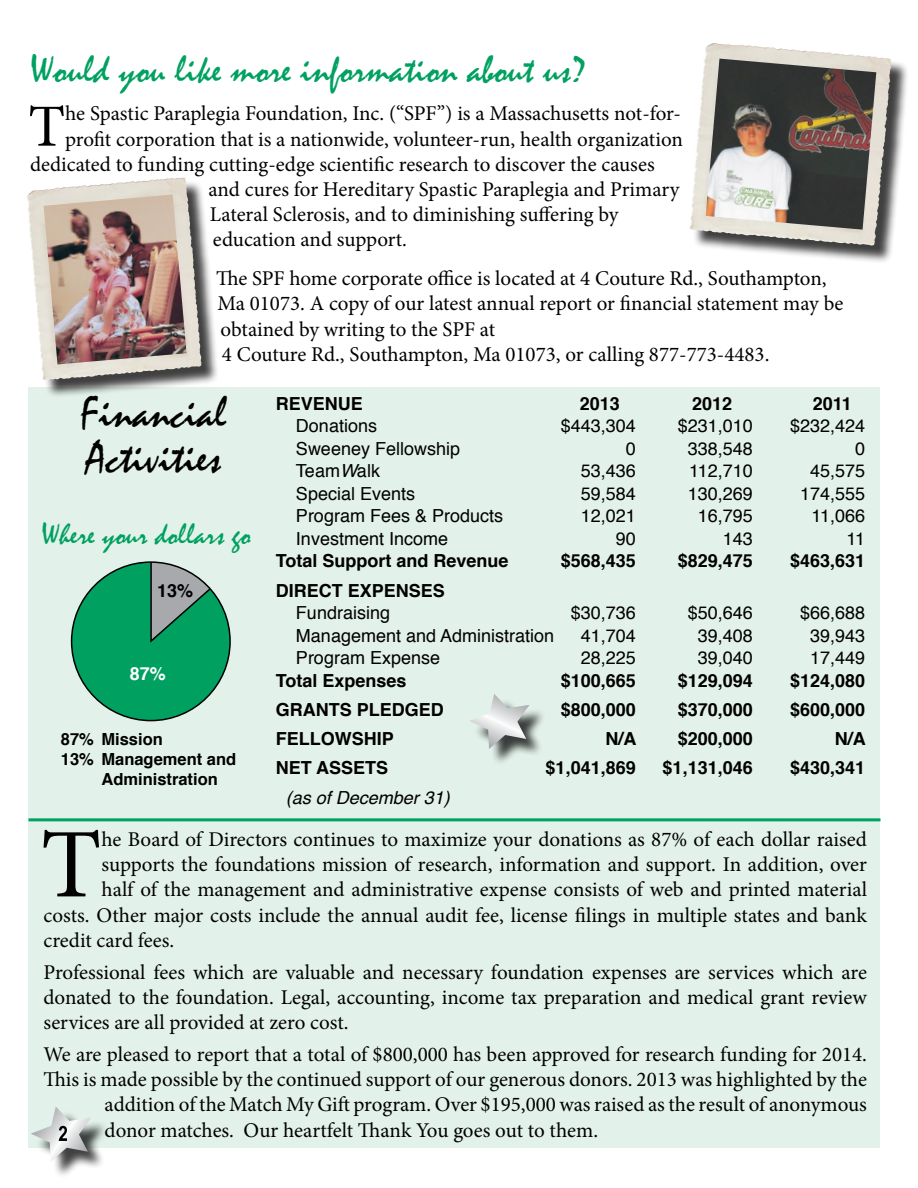
<style>
.page{position:relative;width:918px;height:1188px;background:#fff}
.page>*{position:absolute;margin:0;border:0;box-sizing:border-box;transform-origin:0 0}
.t1{font:98.55px "Minion Pro";color:#000}
.t2{font:59.7px "Minion Pro";color:#000}
.t3{font:45.45px/45px "Mistral";color:#000}
.t4{font:39px "Mistral";color:#00a160}
.t5{font:30.3px "Mistral";color:#00a160}
.t6{font:21px/25.2px "Minion Pro";letter-spacing:-.005em;color:#000}
.t7{font:18px "Helvetica";color:#000}
.t8{font:700 18px "Helvetica";color:#000}
.t9{font:italic 18px "Helvetica";color:#000}
.t10{font:700 18px "Helvetica";color:#fff}
.t11{font:700 16.65px "Helvetica";color:#000}
.s1{font-style:italic}
</style>
<div class="page">
<div style="left:28px;top:387px;width:852px;height:761px;background:#e2f1e9"></div>
<div style="left:473px;top:697px;width:74px;height:69px;background:#000;opacity:.75"></div>
<svg style="left:470px;top:694px;width:60px;height:55px"></svg>
<div style="left:72px;top:562px;width:158px;height:159px;background:#00a160;border-radius:50%"></div>
<svg style="left:150px;top:561px;width:62px;height:82px"></svg>
<div style="left:34px;top:1110px;width:74px;height:69px;background:#000;opacity:.75"></div>
<svg style="left:31px;top:1107px;width:60px;height:55px"></svg>
<div style="left:692px;top:45px;width:217px;height:219px;background:#000;opacity:.75"></div>
<img style="left:697px;top:43px;width:17px;height:93px">
<img style="left:706px;top:59px;width:170px;height:171px">
<div style="left:29px;top:180px;width:191px;height:219px;background:#000;opacity:.75"></div>
<img style="left:57px;top:178px;width:125px;height:10px">
<img style="left:44px;top:195px;width:143px;height:170px">
<hr style="left:28px;top:818px;width:852px;height:3px;background:#00a160">
<h3 class="t4" style="left:30px;top:47px;width:558px">Would you like more information about us?</h3>
<h2 class="t2" style="left:28px;top:87px;width:38px">T</h2>
<p class="t6" style="left:65px;top:101px;width:617px">he Spastic Paraplegia Foundation, Inc. (“SPF”) is a Massachusetts not-for-</p>
<p class="t6" style="left:65px;top:126px;width:619px">profit corporation that is a nationwide, volunteer-run, health organization</p>
<p class="t6" style="left:30px;top:152px;width:626px">dedicated to funding cutting-edge scientific research to discover the causes</p>
<p class="t6" style="left:209px;top:177px;width:472px">and cures for Hereditary Spastic Paraplegia and Primary</p>
<p class="t6" style="left:210px;top:202px;width:410px">Lateral Sclerosis, and to diminishing suffering by</p>
<p class="t6" style="left:213px;top:227px;width:196px">education and support.</p>
<p class="t6" style="left:216px;top:266px;width:629px">The SPF home corporate office is located at 4 Couture Rd., Southampton, Ma 01073. A copy of our latest annual report or financial statement may be obtained by writing to the SPF at<br>4 Couture Rd., Southampton, Ma 01073, or calling 877-773-4483.</p>
<p class="t8" style="left:276px;top:389px;width:89px">REVENUE</p>
<p class="t8" style="left:580px;top:389px;width:42px">2013</p>
<p class="t8" style="left:692px;top:389px;width:42px">2012</p>
<p class="t8" style="left:813px;top:389px;width:41px">2011</p>
<p class="t7" style="left:296px;top:412px;width:83px">Donations</p>
<p class="t7" style="left:561px;top:412px;width:77px">$443,304</p>
<p class="t7" style="left:678px;top:412px;width:77px">$231,010</p>
<p class="t7" style="left:790px;top:412px;width:77px">$232,424</p>
<p class="t7" style="left:296px;top:435px;width:166px">Sweeney Fellowship</p>
<p class="t7" style="left:626px;top:435px;width:12px">0</p>
<p class="t7" style="left:688px;top:435px;width:67px">338,548</p>
<p class="t7" style="left:855px;top:435px;width:12px">0</p>
<p class="t7" style="left:296px;top:457px;width:86px">Team<span class="s1">W</span>alk</p>
<p class="t7" style="left:581px;top:457px;width:57px">53,436</p>
<p class="t7" style="left:689px;top:457px;width:65px">112,710</p>
<p class="t7" style="left:810px;top:457px;width:57px">45,575</p>
<p class="t7" style="left:296px;top:480px;width:121px">Special Events</p>
<p class="t7" style="left:581px;top:480px;width:57px">59,584</p>
<p class="t7" style="left:688px;top:480px;width:67px">130,269</p>
<p class="t7" style="left:800px;top:480px;width:67px">174,555</p>
<p class="t7" style="left:296px;top:502px;width:209px">Program Fees &amp; Products</p>
<p class="t7" style="left:581px;top:502px;width:57px">12,021</p>
<p class="t7" style="left:698px;top:502px;width:57px">16,795</p>
<p class="t7" style="left:812px;top:502px;width:55px">11,066</p>
<p class="t7" style="left:296px;top:525px;width:154px">Investment Income</p>
<p class="t7" style="left:616px;top:525px;width:22px">90</p>
<p class="t7" style="left:723px;top:525px;width:32px">143</p>
<p class="t7" style="left:847px;top:525px;width:20px">11</p>
<p class="t8" style="left:276px;top:547px;width:234px">Total Support and Revenue</p>
<p class="t8" style="left:561px;top:547px;width:77px">$568,435</p>
<p class="t8" style="left:678px;top:547px;width:77px">$829,475</p>
<p class="t8" style="left:790px;top:547px;width:77px">$463,631</p>
<p class="t8" style="left:276px;top:576px;width:171px">DIRECT EXPENSES</p>
<p class="t7" style="left:296px;top:599px;width:96px">Fundraising</p>
<p class="t7" style="left:571px;top:599px;width:67px">$30,736</p>
<p class="t7" style="left:688px;top:599px;width:67px">$50,646</p>
<p class="t7" style="left:800px;top:599px;width:67px">$66,688</p>
<p class="t7" style="left:296px;top:621px;width:260px">Management and Administration</p>
<p class="t7" style="left:581px;top:621px;width:57px">41,704</p>
<p class="t7" style="left:698px;top:621px;width:57px">39,408</p>
<p class="t7" style="left:810px;top:621px;width:57px">39,943</p>
<p class="t7" style="left:296px;top:644px;width:146px">Program Expense</p>
<p class="t7" style="left:581px;top:644px;width:57px">28,225</p>
<p class="t7" style="left:698px;top:644px;width:57px">39,040</p>
<p class="t7" style="left:810px;top:644px;width:57px">17,449</p>
<p class="t8" style="left:276px;top:666px;width:132px">Total Expenses</p>
<p class="t8" style="left:561px;top:666px;width:77px">$100,665</p>
<p class="t8" style="left:678px;top:666px;width:77px">$129,094</p>
<p class="t8" style="left:790px;top:666px;width:77px">$124,080</p>
<p class="t8" style="left:276px;top:695px;width:170px">GRANTS PLEDGED</p>
<p class="t8" style="left:561px;top:695px;width:77px">$800,000</p>
<p class="t8" style="left:678px;top:695px;width:77px">$370,000</p>
<p class="t8" style="left:790px;top:695px;width:77px">$600,000</p>
<p class="t8" style="left:276px;top:724px;width:120px">FELLOWSHIP</p>
<p class="t8" style="left:605px;top:724px;width:32px">N/A</p>
<p class="t8" style="left:678px;top:724px;width:77px">$200,000</p>
<p class="t8" style="left:835px;top:724px;width:32px">N/A</p>
<p class="t8" style="left:276px;top:754px;width:114px">NET ASSETS</p>
<p class="t8" style="left:546px;top:754px;width:92px">$1,041,869</p>
<p class="t8" style="left:663px;top:754px;width:92px">$1,131,046</p>
<p class="t8" style="left:790px;top:754px;width:77px">$430,341</p>
<p class="t9" style="left:286px;top:783px;width:166px">(as of December 31)</p>
<h3 class="t3" style="left:81px;top:391px;width:148px">Financial<br>Activities</h3>
<h3 class="t5" style="left:42px;top:517px;width:211px">Where your dollars go</h3>
<p class="t8" style="left:157px;top:576px;width:38px">13%</p>
<p class="t10" style="left:130px;top:659px;width:38px">87%</p>
<p class="t11" style="left:61px;top:726px;width:103px">87% Mission</p>
<p class="t11" style="left:61px;top:745px;width:177px">13% Management and</p>
<p class="t11" style="left:101px;top:765px;width:118px">Administration</p>
<h1 class="t1" style="left:41px;top:799px;width:62px">T</h1>
<p class="t6" style="left:102px;top:827px;width:767px">he Board of Directors continues to maximize your donations as 87% of each dollar raised</p>
<p class="t6" style="left:102px;top:852px;width:767px">supports the foundations mission of research, information and support. In addition, over</p>
<p class="t6" style="left:102px;top:877px;width:767px">half of the management and administrative expense consists of web and printed material</p>
<p class="t6" style="left:44px;top:902px;width:825px">costs. Other major costs include the annual audit fee, license filings in multiple states and bank</p>
<p class="t6" style="left:44px;top:928px;width:132px">credit card fees.</p>
<p class="t6" style="left:44px;top:960px;width:825px;text-align:justify">Professional fees which are valuable and necessary foundation expenses are services which are donated to the foundation. Legal, accounting, income tax preparation and medical grant review services are all provided at zero cost.</p>
<p class="t6" style="left:44px;top:1042px;width:825px">We are pleased to report that a total of $800,000 has been approved for research funding for 2014.</p>
<p class="t6" style="left:44px;top:1067px;width:825px">This is made possible by the continued support of our generous donors. 2013 was highlighted by the</p>
<p class="t6" style="left:105px;top:1092px;width:764px">addition of the Match My Gift program. Over $195,000 was raised as the result of anonymous</p>
<p class="t6" style="left:105px;top:1117px;width:495px">donor matches. Our heartfelt Thank You goes out to them.</p>
</div>
